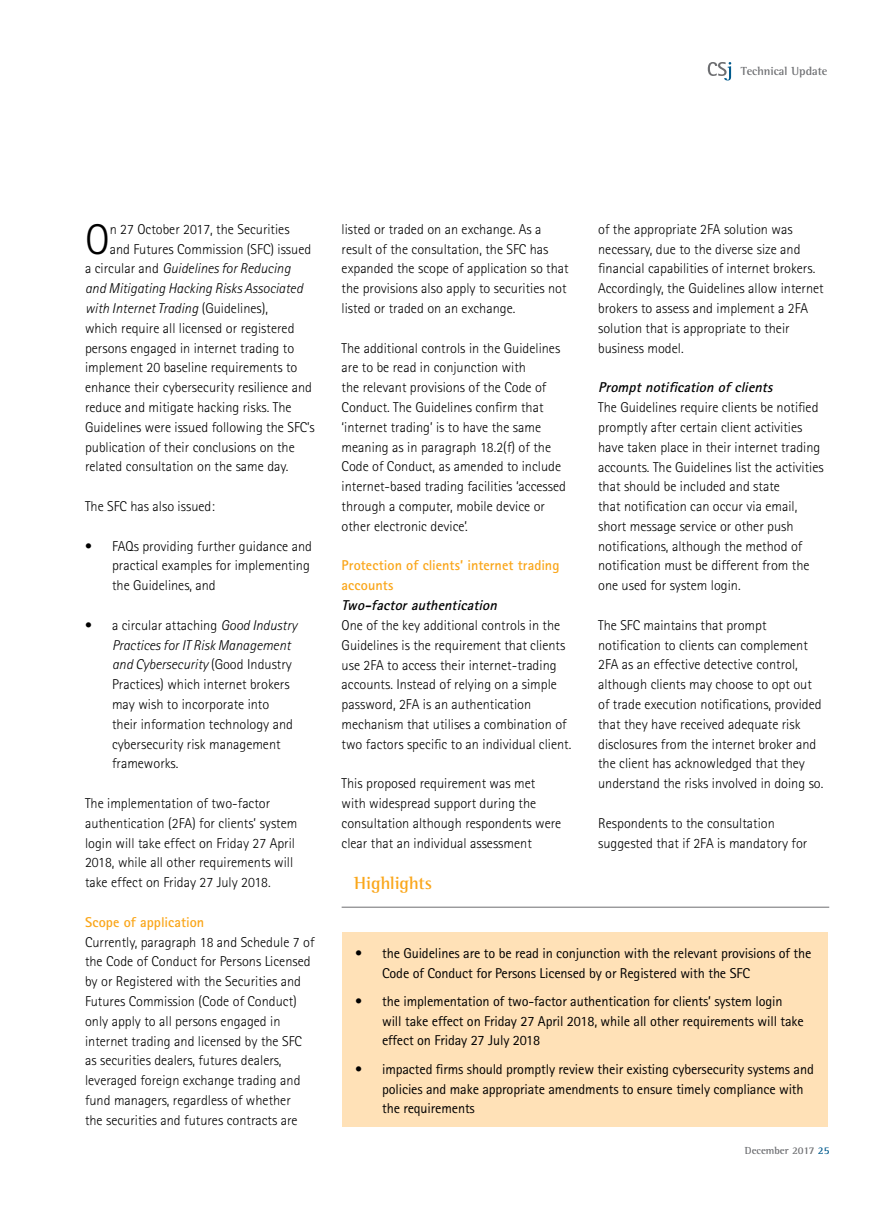
<style>
.page{position:relative;width:893px;height:1212px;background:#fff}
.page>*{position:absolute;margin:0;border:0;box-sizing:border-box;transform-origin:0 0}
.t1{font:300 42.9px "Rotis Sans Serif";color:#000}
.t2{font:700 18px "Rotis Semi Serif";letter-spacing:-.01em;color:#faa61a}
.t3{font:300 14.25px/19.8px "Rotis Sans Serif";color:#000}
.t4{font:14.25px/19.8px "Rotis Sans Serif";letter-spacing:-.01em;color:#000}
.t5{font:italic 300 14.25px "Rotis Sans Serif";color:#000}
.t6{font:700 14.25px/19.8px "Rotis Sans Serif";letter-spacing:.005em;color:#faa61a}
.t7{font:italic 700 14.25px "Rotis Sans Serif";color:#000}
.t8{font:700 12px "Rotis Semi Serif";color:#6d6e71}
.t9{font:700 10.5px "Rotis Semi Serif";color:#6d6e71}
.s1{font-style:normal}
.s2{font-style:italic}
.s3{color:#005a8d}
</style>
<div class="page">
<svg style="left:708px;top:62px;width:23px;height:18px"></svg>
<div style="left:342px;top:932px;width:486px;height:194px;background:#ffe1b7"></div>
<hr style="left:342px;top:907px;width:487px;height:1px;background:#6d6e71">
<p class="t8" style="left:741px;top:64px;width:88px">Technical Update</p>
<h1 class="t1" style="left:85px;top:215px;width:26px">O</h1>
<p class="t3" style="left:110px;top:219px;width:181px">n 27 October 2017, the Securities</p>
<p class="t3" style="left:110px;top:239px;width:203px">and Futures Commission (SFC) issued</p>
<p class="t5" style="left:85px;top:260px;width:207px"><span class="s1">a circular and</span> Guidelines for Reducing</p>
<p class="t5" style="left:85px;top:280px;width:219px">and Mitigating Hacking Risks Associated</p>
<p class="t5" style="left:85px;top:300px;width:185px">with Internet Trading <span class="s1">(Guidelines),</span></p>
<p class="t3" style="left:85px;top:318px;width:211px">which require all licensed or registered</p>
<p class="t3" style="left:85px;top:338px;width:211px">persons engaged in internet trading to</p>
<p class="t3" style="left:85px;top:358px;width:214px">implement 20 baseline requirements to</p>
<p class="t3" style="left:85px;top:378px;width:228px">enhance their cybersecurity resilience and</p>
<p class="t3" style="left:85px;top:397px;width:208px">reduce and mitigate hacking risks. The</p>
<p class="t3" style="left:85px;top:417px;width:231px">Guidelines were issued following the SFC’s</p>
<p class="t3" style="left:85px;top:437px;width:211px">publication of their conclusions on the</p>
<p class="t3" style="left:85px;top:457px;width:205px">related consultation on the same day.</p>
<p class="t3" style="left:85px;top:496px;width:131px">The SFC has also issued:</p>
<p class="t3" style="left:112px;top:536px;width:201px;text-indent:-27px">• FAQs providing further guidance and practical examples for implementing the Guidelines, and  </p>
<p class="t3" style="left:112px;top:615px;width:187px;text-indent:-27px">• a circular attaching <span class="s2">Good Industry<br>Practices for IT Risk Management and Cybersecurity</span> (Good Industry<br>Practices) which internet brokers may wish to incorporate into their information technology and cybersecurity risk management frameworks.</p>
<p class="t3" style="left:85px;top:793px;width:214px">The implementation of two-factor authentication (2FA) for clients’ system login will take effect on Friday 27 April 2018, while all other requirements will take effect on Friday 27 July 2018.</p>
<p class="t6" style="left:85px;top:912px;width:121px">Scope of application</p>
<p class="t3" style="left:85px;top:932px;width:231px">Currently, paragraph 18 and Schedule 7 of the Code of Conduct for Persons Licensed by or Registered with the Securities and Futures Commission (Code of Conduct) only apply to all persons engaged in internet trading and licensed by the SFC as securities dealers, futures dealers, leveraged foreign exchange trading and fund managers, regardless of whether<br>the securities and futures contracts are</p>
<p class="t3" style="left:342px;top:219px;width:229px">listed or traded on an exchange. As a result of the consultation, the SFC has expanded the scope of application so that the provisions also apply to securities not listed or traded on an exchange.</p>
<p class="t3" style="left:342px;top:338px;width:226px">The additional controls in the Guidelines are to be read in conjunction with<br>the relevant provisions of the Code of Conduct. The Guidelines confirm that ‘internet trading’ is to have the same meaning as in paragraph 18.2(f) of the Code of Conduct, as amended to include internet-based trading facilities ‘accessed through a computer, mobile device or other electronic device’.</p>
<p class="t6" style="left:342px;top:555px;width:219px">Protection of clients’ internet trading accounts</p>
<p class="t7" style="left:342px;top:596px;width:160px">Two-factorauthentication</p>
<p class="t3" style="left:342px;top:615px;width:231px">One of the key additional controls in the Guidelines is the requirement that clients use 2FA to access their internet-trading accounts. Instead of relying on a simple password, 2FA is an authentication mechanism that utilises a combination of two factors specific to an individual client.</p>
<p class="t3" style="left:342px;top:774px;width:221px">This proposed requirement was met with widespread support during the consultation although respondents were clear that an individual assessment</p>
<p class="t2" style="left:354px;top:872px;width:79px">Highlights</p>
<p class="t3" style="left:598px;top:219px;width:227px">of the appropriate 2FA solution was necessary, due to the diverse size and financial capabilities of internet brokers.<br>Accordingly, the Guidelines allow internet brokers to assess and implement a 2FA solution that is appropriate to their business model.</p>
<p class="t7" style="left:598px;top:378px;width:179px">Promptnotification ofclients</p>
<p class="t3" style="left:598px;top:397px;width:227px">The Guidelines require clients be notified promptly after certain client activities have taken place in their internet trading accounts. The Guidelines list the activities that should be included and state<br>that notification can occur via email, short message service or other push notifications, although the method of notification must be different from the one used for system login.</p>
<p class="t3" style="left:598px;top:615px;width:227px">The SFC maintains that prompt notification to clients can complement 2FA as an effective detective control, although clients may choose to opt out of trade execution notifications, provided that they have received adequate risk disclosures from the internet broker and the client has acknowledged that they understand the risks involved in doing so.</p>
<p class="t3" style="left:598px;top:813px;width:211px">Respondents to the consultation suggested that if 2FA is mandatory for</p>
<p class="t4" style="left:382px;top:943px;width:431px;text-indent:-27px">• the Guidelines are to be read in conjunction with the relevant provisions of the<br>Code of Conduct for Persons Licensed by or Registered with the SFC</p>
<p class="t4" style="left:382px;top:991px;width:423px;text-indent:-27px">• the implementation of two-factor authentication for clients’ system login will take effect on Friday 27 April 2018, while all other requirements will take effect on Friday 27 July 2018</p>
<p class="t4" style="left:382px;top:1059px;width:433px;text-indent:-27px">• impacted firms should promptly review their existing cybersecurity systems and policies and make appropriate amendments to ensure timely compliance with the requirements</p>
<p class="t9" style="left:745px;top:1144px;width:86px">December 2017 <span class="s3">25</span></p>
</div>
